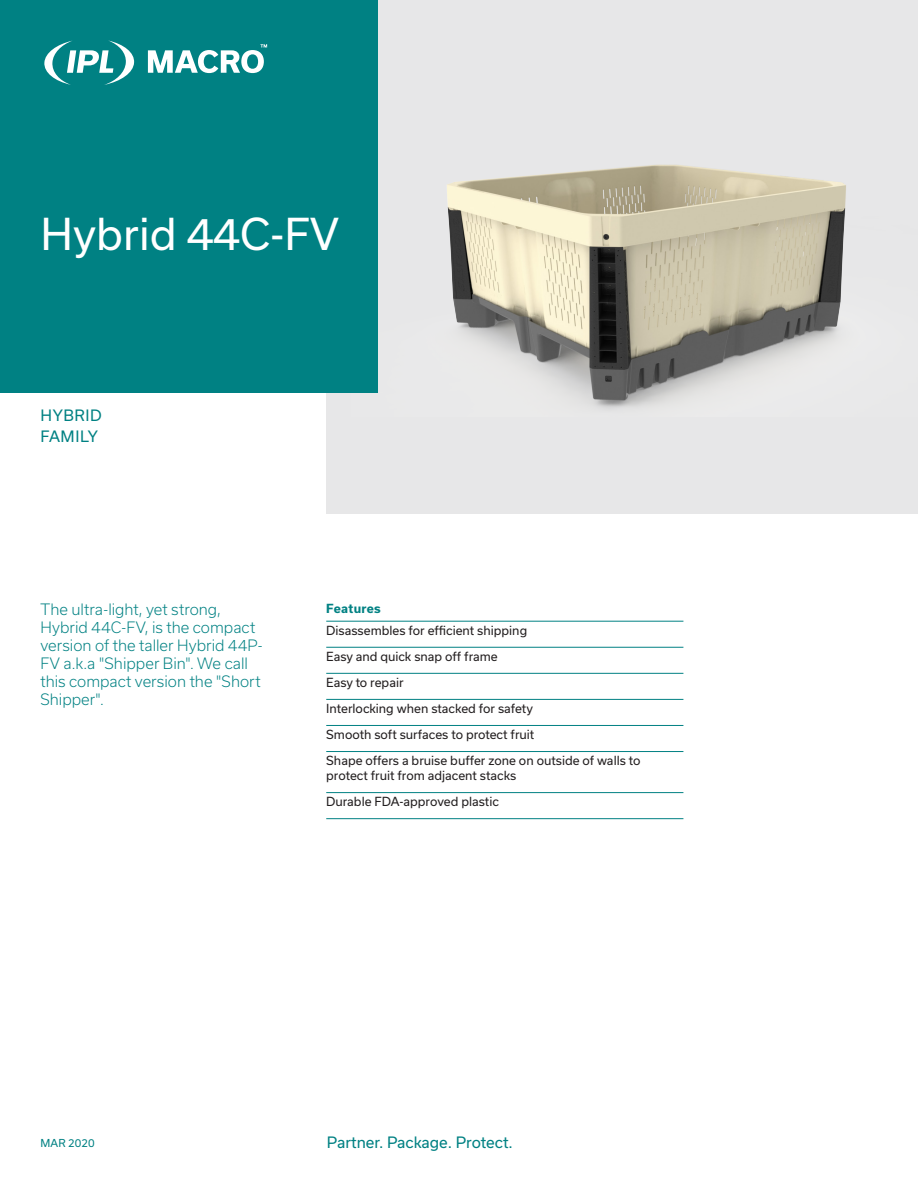
<style>
.page{position:relative;width:918px;height:1188px;background:#fff}
.page>*{position:absolute;margin:0;border:0;box-sizing:border-box;transform-origin:0 0}
.Product_title{font:42px "Usual";color:#fff}
.t1{font:300 15px/18px "Usual";color:#008183}
.IPL_PullPara{font:15px "Usual";color:#008183}
.IPL_DocSubhead{font:15px/21px "Usual";letter-spacing:.04em;color:#008183}
.IPL_Rules{font:12px/15px "Usual";color:#231f20}
.t2{font:700 12px "Usual";letter-spacing:.025em;color:#008183}
.t3{font:10.5px "Usual";color:#008183}
</style>
<div class="page">
<div style="left:326px;top:0;width:592px;height:513px;background:#e7e7e8"></div>
<img style="left:377px;top:83px;width:469px;height:326px">
<div style="left:0;top:0;width:377px;height:393px;background:#008183"></div>
<hr style="left:326px;top:621px;width:357px;height:1px;background:#008183">
<hr style="left:326px;top:647px;width:357px;height:1px;background:#008183">
<hr style="left:326px;top:673px;width:357px;height:1px;background:#008183">
<hr style="left:326px;top:699px;width:357px;height:1px;background:#008183">
<hr style="left:326px;top:725px;width:357px;height:1px;background:#008183">
<hr style="left:326px;top:751px;width:357px;height:1px;background:#008183">
<hr style="left:326px;top:792px;width:357px;height:1px;background:#008183">
<hr style="left:326px;top:818px;width:357px;height:1px;background:#008183">
<svg style="left:44px;top:40px;width:91px;height:45px"></svg>
<svg style="left:148px;top:44px;width:119px;height:29px"></svg>
<p class="Product_title" style="left:40px;top:210px;width:300px">Hybrid 44C-FV</p>
<p class="IPL_DocSubhead" style="left:40px;top:405px;width:63px">HYBRID<br>FAMILY</p>
<p class="t1" style="left:40px;top:601px;width:224px">The ultra-light, yet strong,<br>Hybrid 44C-FV, is the compact version of the taller Hybrid 44P-<br>FV a.k.a "Shipper Bin". We call this compact version the "Short<br>Shipper".</p>
<p class="t2" style="left:326px;top:602px;width:56px">Features</p>
<p class="IPL_Rules" style="left:326px;top:623px;width:202px">Disassembles for efficient shipping</p>
<p class="IPL_Rules" style="left:326px;top:649px;width:173px">Easy and quick snap off frame</p>
<p class="IPL_Rules" style="left:326px;top:675px;width:79px">Easy to repair</p>
<p class="IPL_Rules" style="left:326px;top:701px;width:208px">Interlocking when stacked for safety</p>
<p class="IPL_Rules" style="left:326px;top:727px;width:210px">Smooth soft surfaces to protect fruit</p>
<p class="IPL_Rules" style="left:326px;top:753px;width:316px">Shape offers a bruise buffer zone on outside of walls to protect fruit from adjacent stacks</p>
<p class="IPL_Rules" style="left:326px;top:794px;width:174px">Durable FDA-approved plastic</p>
<p class="t3" style="left:40px;top:1137px;width:56px">MAR 2020</p>
<p class="IPL_PullPara" style="left:327px;top:1133px;width:188px">Partner. Package. Protect.</p>
</div>
